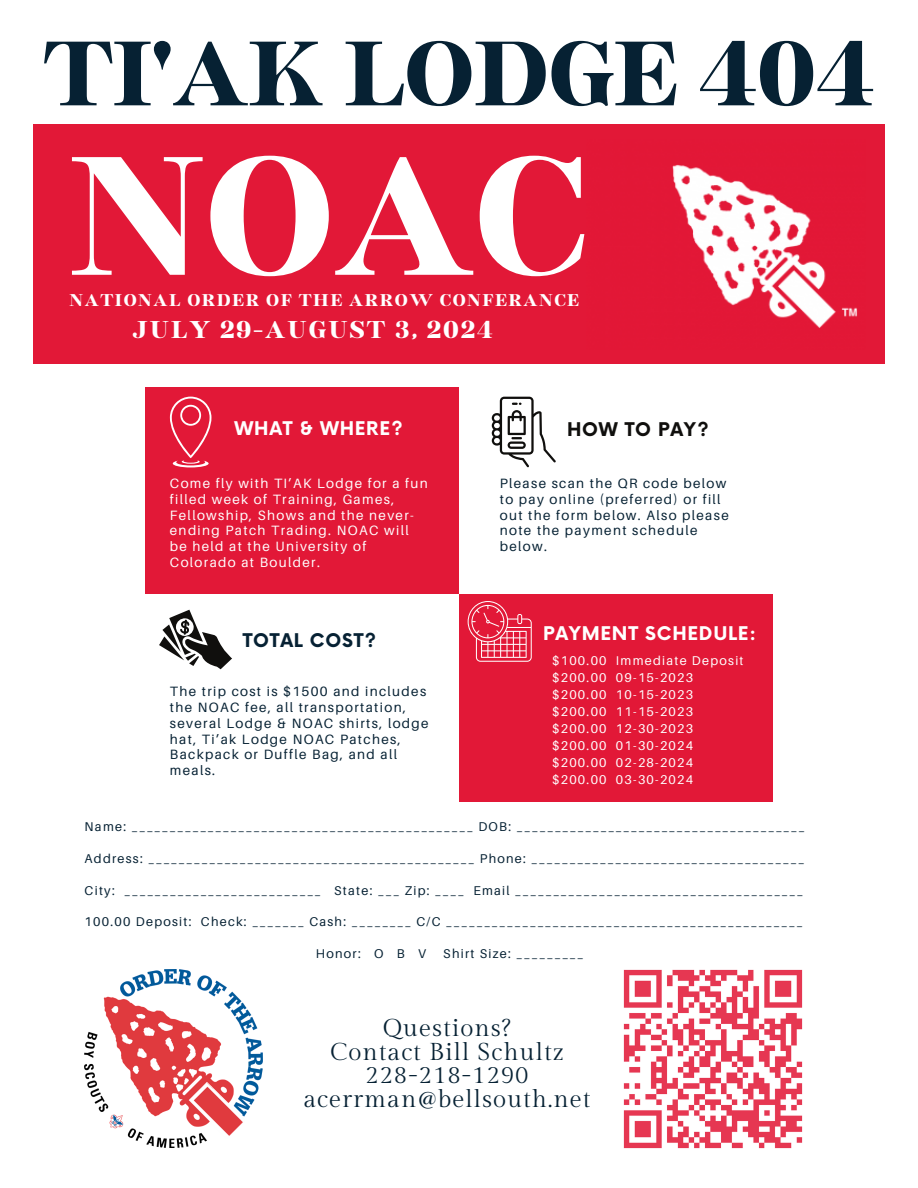
<style>
.page{position:relative;width:918px;height:1188px;background:#fff}
.page>*{position:absolute;margin:0;border:0;box-sizing:border-box;transform-origin:0 0}
.t1{font:700 207.9px "Binggo Wood Display";color:#fff}
.t2{font:700 112.5px "Binggo Wood Display";color:#062133}
.t3{font:700 30px "Binggo Wood Display";letter-spacing:.075em;color:#fff}
.t4{font:24.45px/23.7px "Gilda Display";letter-spacing:.04em;color:#062133;text-align:center}
.t5{font:700 21px "Binggo Wood Display";letter-spacing:.075em;color:#fff}
.t6{font:700 18.45px "Now";letter-spacing:.04em;color:#fff}
.t7{font:700 18.45px "Now";letter-spacing:.04em;color:#062133}
.t8{font:700 18.45px "Now";letter-spacing:.04em;color:#100f0d}
.t9{font:13.5px/15.8px "Aileron";letter-spacing:.1em;color:#062133}
.t10{font:13.5px/15.8px "Aileron";letter-spacing:.1em;color:#fff}
.t11{font:12.75px "Aileron";letter-spacing:.1em;color:#062133}
.t12{font:12.75px "Aileron";letter-spacing:.1em;color:#fff}
</style>
<div class="page">
<div style="left:33px;top:124px;width:852px;height:240px;background:#e21837"></div>
<img style="left:672px;top:164px;width:185px;height:164px">
<img style="left:623px;top:969px;width:180px;height:180px">
<div style="left:146px;top:387px;width:313px;height:207px;background:#e21837"></div>
<svg style="left:170px;top:397px;width:41px;height:70px"></svg>
<svg style="left:159px;top:610px;width:73px;height:59px"></svg>
<svg style="left:492px;top:397px;width:64px;height:70px"></svg>
<div style="left:459px;top:594px;width:313px;height:207px;background:#e21837"></div>
<svg style="left:468px;top:601px;width:64px;height:61px"></svg>
<img style="left:85px;top:969px;width:177px;height:178px">
<p class="t2" style="left:44px;top:17px;width:832px">TI'AK LODGE 404</p>
<p class="t1" style="left:69px;top:111px;width:518px">NOAC</p>
<p class="t5" style="left:69px;top:289px;width:511px">NATIONAL ORDER OF THE ARROW CONFERANCE</p>
<p class="t3" style="left:133px;top:315px;width:361px">JULY 29-AUGUST 3, 2024</p>
<p class="t6" style="left:235px;top:418px;width:170px">WHAT &amp; WHERE?</p>
<p class="t8" style="left:567px;top:420px;width:143px">HOW TO PAY?</p>
<p class="t10" style="left:170px;top:475px;width:259px">Come fly with TI’AK Lodge for a fun filled week of Training, Games,<br>Fellowship, Shows and the never&shy;ending Patch Trading. NOAC will be held at the University of<br>Colorado at Boulder.</p>
<p class="t9" style="left:500px;top:475px;width:230px">Please scan the QR code below to pay online (preferred) or fill out the form below. Also please note the payment schedule below.</p>
<p class="t7" style="left:243px;top:630px;width:135px">TOTAL COST?</p>
<p class="t9" style="left:170px;top:683px;width:260px">The trip cost is $1500 and includes the NOAC fee, all transportation, several Lodge &amp; NOAC shirts, lodge hat, Ti’ak Lodge NOAC Patches,<br>Backpack or Duffle Bag, and all meals.</p>
<p class="t6" style="left:543px;top:623px;width:214px">PAYMENT SCHEDULE:</p>
<p class="t12" style="left:552px;top:653px;width:193px">$100.00 Immediate Deposit</p>
<p class="t12" style="left:552px;top:670px;width:143px">$200.00 09-15-2023</p>
<p class="t12" style="left:552px;top:687px;width:143px">$200.00 10-15-2023</p>
<p class="t12" style="left:552px;top:704px;width:143px">$200.00 11-15-2023</p>
<p class="t12" style="left:552px;top:721px;width:143px">$200.00 12-30-2023</p>
<p class="t12" style="left:552px;top:738px;width:143px">$200.00 01-30-2024</p>
<p class="t12" style="left:552px;top:755px;width:143px">$200.00 02-28-2024</p>
<p class="t12" style="left:552px;top:772px;width:143px">$200.00 03-30-2024</p>
<p class="t11" style="left:85px;top:819px;width:722px">Name: _____________________________________________ DOB: ______________________________________</p>
<p class="t11" style="left:85px;top:850px;width:721px">Address: ___________________________________________ Phone: ____________________________________</p>
<p class="t11" style="left:85px;top:882px;width:720px">City: __________________________ State: ___ Zip: ____ Email ______________________________________</p>
<p class="t11" style="left:85px;top:914px;width:720px">100.00 Deposit: Check: _______ Cash: ________ C/C _______________________________________________</p>
<p class="t11" style="left:316px;top:946px;width:112px">Honor: O B V</p>
<p class="t11" style="left:443px;top:946px;width:142px">Shirt Size: _________</p>
<p class="t4" style="left:383px;top:1017px;width:129px">Questions?</p>
<p class="t4" style="left:330px;top:1041px;width:235px">Contact Bill Schultz</p>
<p class="t4" style="left:303px;top:1064px;width:289px">228-218-1290 acerrman@bellsouth.net</p>
</div>
